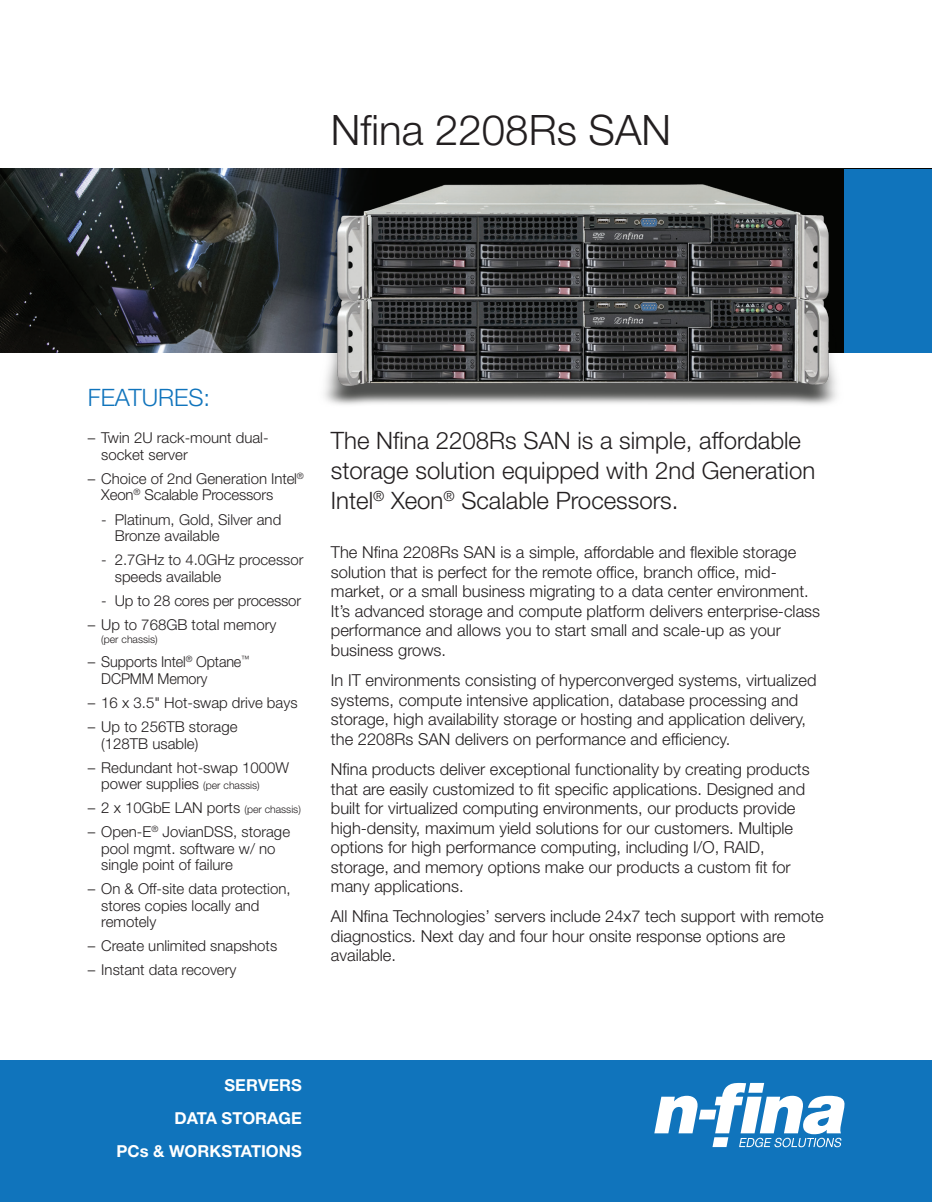
<style>
.page{position:relative;width:932px;height:1202px;background:#fff}
.page>*{position:absolute;margin:0;border:0;box-sizing:border-box;transform-origin:0 0}
.t1{font:300 42px "Helvetica Neue LT Std";color:#231f20}
.t2{font:300 24px/30px "Helvetica Neue LT Std";color:#231f20}
.t3{font:300 24px "Helvetica Neue LT Std";color:#1074bc}
.t4{font:300 16.5px/19.5px "Helvetica Neue LT Std";color:#231f20}
.t5{font:700 16.5px/33px "Helvetica Neue LT Std";color:#fff;text-align:right}
.t6{font:300 15px/16.5px "Helvetica Neue LT Std";color:#231f20}
.t7{font:300 10.5px "Helvetica Neue LT Std";color:#231f20}
.s1{font-size:10.5px}
</style>
<div class="page">
<img style="left:0;top:169px;width:307px;height:183px">
<div style="left:0;top:1060px;width:932px;height:142px;background:#1074bc"></div>
<div style="left:844px;top:169px;width:88px;height:183px;background:#1074bc"></div>
<img style="left:307px;top:168px;width:550px;height:237px">
<svg style="left:654px;top:1082px;width:190px;height:65px"></svg>
<h1 class="t1" style="left:331px;top:104px;width:342px">Nfina 2208Rs SAN</h1>
<h2 class="t3" style="left:88px;top:382px;width:124px">FEATURES:</h2>
<p class="t6" style="left:101px;top:429px;width:169px;text-indent:-14px">– Twin 2U rack-mount dual&shy;socket server</p>
<p class="t6" style="left:101px;top:470px;width:204px;text-indent:-14px">– Choice of 2nd Generation Intel<sup>®<br></sup>Xeon<sup>®</sup> Scalable Processors</p>
<p class="t6" style="left:115px;top:510px;width:168px;text-indent:-14px">- Platinum, Gold, Silver and<br>Bronze available</p>
<p class="t6" style="left:115px;top:551px;width:190px;text-indent:-14px">- 2.7GHz to 4.0GHz processor speeds available</p>
<p class="t6" style="left:101px;top:592px;width:201px">- Up to 28 cores per processor</p>
<p class="t6" style="left:88px;top:616px;width:190px">– Up to 768GB total memory</p>
<p class="t7" style="left:101px;top:633px;width:58px">(per chassis)</p>
<p class="t6" style="left:101px;top:653px;width:150px;text-indent:-13px">– Supports Intel<sup>®</sup> Optane<sup>™<br></sup>DCPMM Memory</p>
<p class="t6" style="left:88px;top:694px;width:211px">– 16 x 3.5" Hot-swap drive bays</p>
<p class="t6" style="left:101px;top:718px;width:138px;text-indent:-14px">– Up to 256TB storage (128TB usable)</p>
<p class="t6" style="left:101px;top:758px;width:189px;text-indent:-14px">– Redundant hot-swap 1000W power supplies <span class="s1">(per chassis)</span></p>
<p class="t6" style="left:88px;top:799px;width:214px">– 2 x 10GbE LAN ports <span class="s1">(per chassis)</span></p>
<p class="t6" style="left:101px;top:823px;width:190px;text-indent:-14px">– Open-E<sup>®</sup> JovianDSS, storage pool mgmt. software w/ no single point of failure</p>
<p class="t6" style="left:101px;top:880px;width:191px;text-indent:-14px">– On &amp; Off-site data protection, stores copies locally and remotely</p>
<p class="t6" style="left:88px;top:937px;width:191px">– Create unlimited snapshots</p>
<p class="t6" style="left:88px;top:961px;width:150px">– Instant data recovery</p>
<h2 class="t2" style="left:331px;top:424px;width:486px">The Nfina 2208Rs SAN is a simple, affordable storage solution equipped with 2nd Generation<br>Intel<sup>®</sup> Xeon<sup>®</sup> Scalable Processors.</h2>
<p class="t4" style="left:331px;top:542px;width:490px">The Nfina 2208Rs SAN is a simple, affordable and flexible storage solution that is perfect for the remote office, branch office, mid&shy;market, or a small business migrating to a data center environment.<br>It’s advanced storage and compute platform delivers enterprise-class performance and allows you to start small and scale-up as your business grows.</p>
<p class="t4" style="left:331px;top:670px;width:487px">In IT environments consisting of hyperconverged systems, virtualized systems, compute intensive application, database processing and storage, high availability storage or hosting and application delivery, the 2208Rs SAN delivers on performance and efficiency.</p>
<p class="t4" style="left:331px;top:759px;width:480px">Nfina products deliver exceptional functionality by creating products that are easily customized to fit specific applications. Designed and built for virtualized computing environments, our products provide high-density, maximum yield solutions for our customers. Multiple options for high performance computing, including I/O, RAID, storage, and memory options make our products a custom fit for many applications.</p>
<p class="t4" style="left:331px;top:906px;width:494px">All Nfina Technologies’ servers include 24x7 tech support with remote diagnostics. Next day and four hour onsite response options are available.</p>
<p class="t5" style="left:116px;top:1068px;width:187px">SERVERS<br>DATA STORAGE<br>PCs &amp; WORKSTATIONS</p>
</div>
